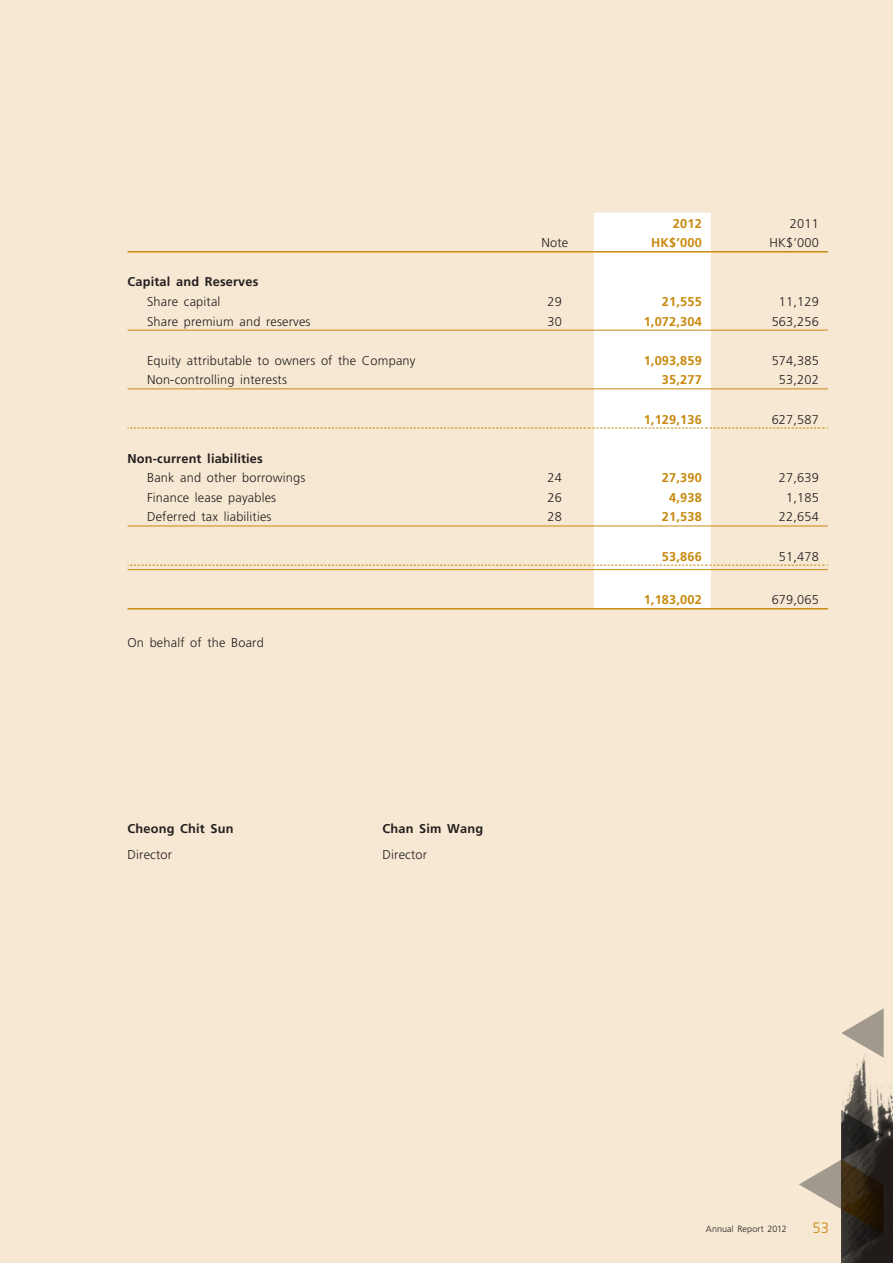
<style>
.page{position:relative;width:893px;height:1263px;background:#f6e8d2}
.page>*{position:absolute;margin:0;border:0;box-sizing:border-box;transform-origin:0 0}
.t1{font:300 15px "Frutiger LT Std";color:#c8890e}
._15_Table_Stub{font:300 12.75px "Frutiger LT Std";letter-spacing:.015em;color:#231f20}
._31_table_tab_6pt{font:300 12.75px "Frutiger LT Std";letter-spacing:.015em;color:#231f20}
._31_table_tab_6pt-2{font:700 12.75px "Frutiger LT Std";letter-spacing:.015em;color:#c8890e}
._15_Table_Stub-2{font:700 12.75px "Frutiger LT Std";letter-spacing:.015em;color:#231f20}
._31_table_tab_6pt-3{font:700 12.75px "Frutiger LT Std";letter-spacing:.015em;color:#231f20}
.t2{font:300 9px "Frutiger LT Std";letter-spacing:.01em;color:#231f20}
</style>
<div class="page">
<svg style="left:841px;top:1008px;width:43px;height:34px"></svg>
<svg style="left:799px;top:1160px;width:42px;height:49px"></svg>
<img style="left:841px;top:1042px;width:52px;height:221px">
<div style="left:594px;top:213px;width:117px;height:395px;background:#fff"></div>
<hr style="left:128px;top:251px;width:388px;height:2px;background:#c8890e">
<svg style="left:516px;top:251px;width:9px;height:2px"></svg>
<hr style="left:525px;top:251px;width:60px;height:2px;background:#c8890e">
<svg style="left:585px;top:251px;width:9px;height:2px"></svg>
<hr style="left:594px;top:251px;width:108px;height:2px;background:#c8890e">
<svg style="left:702px;top:251px;width:9px;height:2px"></svg>
<hr style="left:711px;top:251px;width:108px;height:2px;background:#c8890e">
<svg style="left:819px;top:251px;width:9px;height:2px"></svg>
<hr style="left:128px;top:330px;width:388px;height:1px;background:#c8890e">
<hr style="left:525px;top:330px;width:60px;height:1px;background:#c8890e">
<hr style="left:594px;top:330px;width:108px;height:1px;background:#c8890e">
<hr style="left:711px;top:330px;width:108px;height:1px;background:#c8890e">
<hr style="left:128px;top:388px;width:388px;height:1px;background:#c8890e">
<hr style="left:525px;top:388px;width:60px;height:1px;background:#c8890e">
<hr style="left:594px;top:388px;width:108px;height:1px;background:#c8890e">
<hr style="left:711px;top:388px;width:108px;height:1px;background:#c8890e">
<hr style="left:128px;top:526px;width:388px;height:1px;background:#c8890e">
<hr style="left:525px;top:526px;width:60px;height:1px;background:#c8890e">
<hr style="left:594px;top:526px;width:108px;height:1px;background:#c8890e">
<hr style="left:711px;top:526px;width:108px;height:1px;background:#c8890e">
<svg style="left:128px;top:428px;width:700px;height:1px"></svg>
<svg style="left:128px;top:565px;width:700px;height:5px"></svg>
<hr style="left:128px;top:608px;width:388px;height:1px;background:#c8890e">
<hr style="left:525px;top:608px;width:60px;height:1px;background:#c8890e">
<hr style="left:594px;top:608px;width:108px;height:1px;background:#c8890e">
<hr style="left:711px;top:608px;width:108px;height:1px;background:#c8890e">
<p class="_31_table_tab_6pt-2" style="left:673px;top:216px;width:30px">2012</p>
<p class="_31_table_tab_6pt" style="left:790px;top:216px;width:30px">2011</p>
<p class="_31_table_tab_6pt" style="left:541px;top:236px;width:28px">Note</p>
<p class="_31_table_tab_6pt-2" style="left:651px;top:235px;width:52px">HK$’000</p>
<p class="_31_table_tab_6pt" style="left:770px;top:236px;width:51px">HK$’000</p>
<p class="_15_Table_Stub-2" style="left:128px;top:275px;width:132px">Capital and Reserves</p>
<p class="_15_Table_Stub" style="left:147px;top:294px;width:75px">Share capital</p>
<p class="_31_table_tab_6pt" style="left:548px;top:294px;width:16px">29</p>
<p class="_31_table_tab_6pt-2" style="left:662px;top:294px;width:41px">21,555</p>
<p class="_31_table_tab_6pt" style="left:779px;top:294px;width:41px">11,129</p>
<p class="_15_Table_Stub" style="left:147px;top:314px;width:165px">Share premium and reserves</p>
<p class="_31_table_tab_6pt" style="left:548px;top:314px;width:16px">30</p>
<p class="_31_table_tab_6pt-2" style="left:644px;top:314px;width:60px">1,072,304</p>
<p class="_31_table_tab_6pt" style="left:772px;top:314px;width:49px">563,256</p>
<p class="_15_Table_Stub" style="left:147px;top:353px;width:270px">Equity attributable to owners of the Company</p>
<p class="_31_table_tab_6pt-2" style="left:644px;top:353px;width:60px">1,093,859</p>
<p class="_31_table_tab_6pt" style="left:772px;top:353px;width:49px">574,385</p>
<p class="_15_Table_Stub" style="left:147px;top:373px;width:141px">Non-controlling interests</p>
<p class="_31_table_tab_6pt-2" style="left:662px;top:372px;width:41px">35,277</p>
<p class="_31_table_tab_6pt" style="left:779px;top:373px;width:41px">53,202</p>
<p class="_31_table_tab_6pt-2" style="left:644px;top:412px;width:60px">1,129,136</p>
<p class="_31_table_tab_6pt" style="left:772px;top:412px;width:49px">627,587</p>
<p class="_15_Table_Stub-2" style="left:128px;top:451px;width:137px">Non-current liabilities</p>
<p class="_15_Table_Stub" style="left:147px;top:471px;width:160px">Bank and other borrowings</p>
<p class="_31_table_tab_6pt" style="left:548px;top:471px;width:16px">24</p>
<p class="_31_table_tab_6pt-2" style="left:662px;top:470px;width:41px">27,390</p>
<p class="_31_table_tab_6pt" style="left:779px;top:471px;width:41px">27,639</p>
<p class="_15_Table_Stub" style="left:147px;top:490px;width:131px">Finance lease payables</p>
<p class="_31_table_tab_6pt" style="left:548px;top:490px;width:16px">26</p>
<p class="_31_table_tab_6pt-2" style="left:669px;top:490px;width:34px">4,938</p>
<p class="_31_table_tab_6pt" style="left:786px;top:490px;width:34px">1,185</p>
<p class="_15_Table_Stub" style="left:147px;top:510px;width:126px">Deferred tax liabilities</p>
<p class="_31_table_tab_6pt" style="left:548px;top:510px;width:16px">28</p>
<p class="_31_table_tab_6pt-2" style="left:662px;top:509px;width:41px">21,538</p>
<p class="_31_table_tab_6pt" style="left:779px;top:510px;width:41px">22,654</p>
<p class="_31_table_tab_6pt-2" style="left:662px;top:549px;width:41px">53,866</p>
<p class="_31_table_tab_6pt" style="left:779px;top:549px;width:41px">51,478</p>
<p class="_31_table_tab_6pt-2" style="left:644px;top:592px;width:60px">1,183,002</p>
<p class="_31_table_tab_6pt" style="left:772px;top:593px;width:49px">679,065</p>
<p class="_31_table_tab_6pt" style="left:128px;top:635px;width:138px">On behalf of the Board</p>
<p class="_31_table_tab_6pt-3" style="left:128px;top:821px;width:107px">Cheong Chit Sun</p>
<p class="_31_table_tab_6pt-3" style="left:383px;top:821px;width:102px">Chan Sim Wang</p>
<p class="_31_table_tab_6pt" style="left:128px;top:847px;width:46px">Director</p>
<p class="_31_table_tab_6pt" style="left:383px;top:847px;width:46px">Director</p>
<p class="t2" style="left:706px;top:1224px;width:82px">Annual Report 2012</p>
<p class="t1" style="left:812px;top:1220px;width:18px">53</p>
</div>
